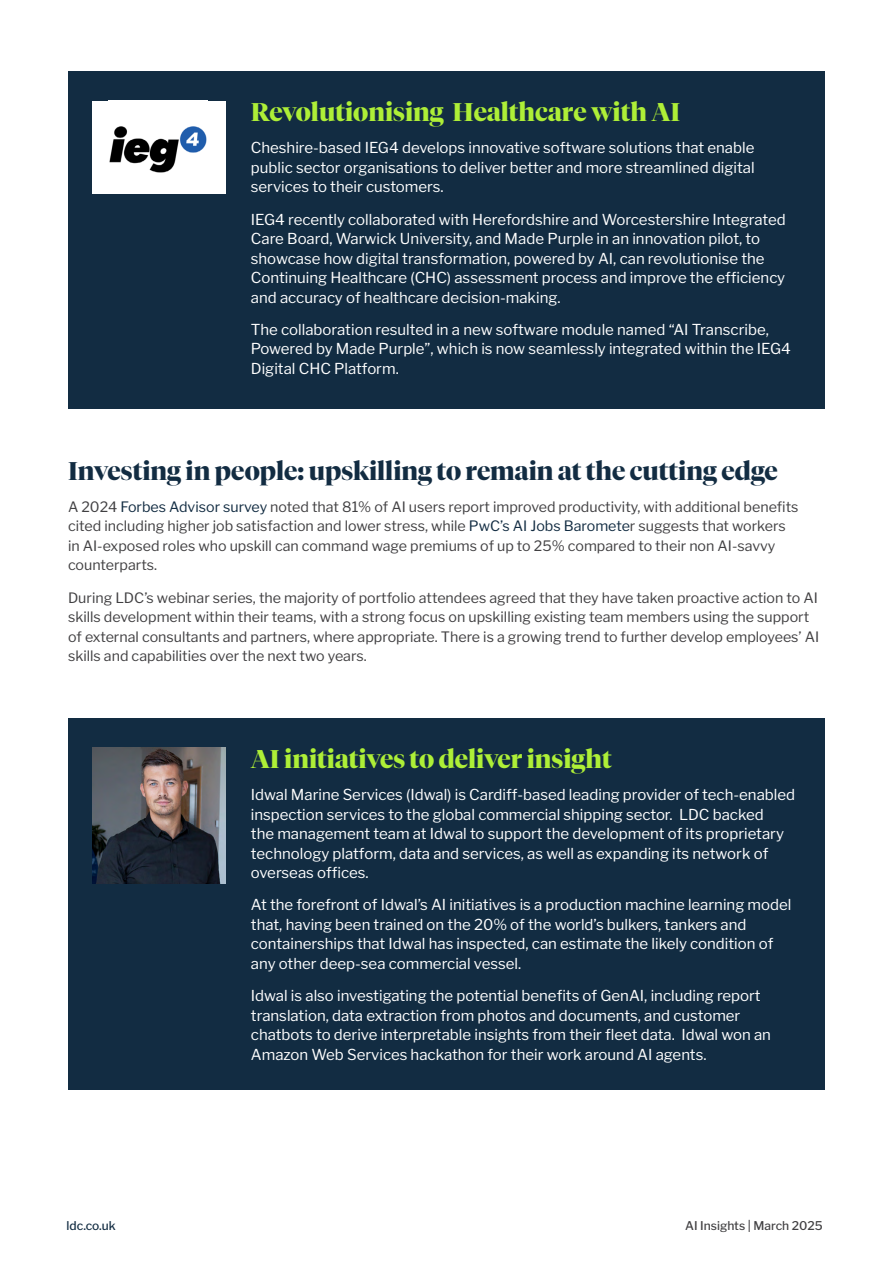
<style>
.page{position:relative;width:893px;height:1263px;background:#fff}
.page>*{position:absolute;margin:0;border:0;box-sizing:border-box;transform-origin:0 0}
.t1{font:700 25.5px "Tiempos Fine";color:#aeef37}
.t2{font:700 25.5px "Tiempos Fine";color:#122c42}
.t3{font:100 15px/19.5px "Libre Franklin";color:#fff}
.t4{font:100 14.25px/19.5px "Libre Franklin";color:#414042}
.t5{font:100 12px "Libre Franklin";color:#414042}
.t6{font:100 12px "Libre Franklin";color:#122c42}
.s1{color:#122c42}
</style>
<div class="page">
<div style="left:68px;top:718px;width:757px;height:371px;background:#122c42"></div>
<div style="left:68px;top:71px;width:757px;height:337px;background:#122c42"></div>
<div style="left:92px;top:101px;width:134px;height:92px;background:#fff"></div>
<img style="left:109px;top:126px;width:98px;height:47px">
<img style="left:92px;top:748px;width:134px;height:135px">
<h1 class="t1" style="left:251px;top:97px;width:431px">Revolutionising Healthcare with AI</h1>
<p class="t3" style="left:251px;top:137px;width:505px;text-align:justify">Cheshire-based IEG4 develops innovative software solutions that enable public sector organisations to deliver better and more streamlined digital services to their customers.</p>
<p class="t3" style="left:251px;top:208px;width:536px">IEG4 recently collaborated with Herefordshire and Worcestershire Integrated Care Board, Warwick University, and Made Purple in an innovation pilot, to showcase how digital transformation, powered by AI, can revolutionise the Continuing Healthcare (CHC) assessment process and improve the efficiency and accuracy of healthcare decision-making.</p>
<p class="t3" style="left:251px;top:318px;width:542px">The collaboration resulted in a new software module named “AI Transcribe,<br>Powered by Made Purple”, which is now seamlessly integrated within the IEG4<br>Digital CHC Platform.</p>
<h1 class="t2" style="left:68px;top:455px;width:711px">Investing in people: upskilling to remain at the cutting edge</h1>
<p class="t4" style="left:68px;top:496px;width:732px">A 2024 <span class="s1">Forbes Advisor survey</span> noted that 81% of AI users report improved productivity, with additional benefits cited including higher job satisfaction and lower stress, while <span class="s1">PwC’s AI Jobs Baromete</span>r suggests that workers in AI-exposed roles who upskill can command wage premiums of up to 25% compared to their non AI-savvy counterparts.</p>
<p class="t4" style="left:68px;top:586px;width:753px">During LDC’s webinar series, the majority of portfolio attendees agreed that they have taken proactive action to AI skills development within their teams, with a strong focus on upskilling existing team members using the support of external consultants and partners, where appropriate. There is a growing trend to further develop employees’ AI skills and capabilities over the next two years.</p>
<h1 class="t1" style="left:251px;top:743px;width:362px">AI initiatives to deliver insight</h1>
<p class="t3" style="left:251px;top:783px;width:546px">Idwal Marine Services (Idwal) is Cardiff-based leading provider of tech-enabled inspection services to the global commercial shipping sector. LDC backed<br>the management team at Idwal to support the development of its proprietary technology platform, data and services, as well as expanding its network of overseas offices.</p>
<p class="t3" style="left:251px;top:894px;width:542px">At the forefront of Idwal’s AI initiatives is a production machine learning model that, having been trained on the 20% of the world’s bulkers, tankers and containerships that Idwal has inspected, can estimate the likely condition of any other deep-sea commercial vessel.</p>
<p class="t3" style="left:251px;top:984px;width:522px">Idwal is also investigating the potential benefits of GenAI, including report translation, data extraction from photos and documents, and customer chatbots to derive interpretable insights from their fleet data. Idwal won an Amazon Web Services hackathon for their work around AI agents.</p>
<p class="t6" style="left:67px;top:1216px;width:51px">ldc.co.uk</p>
<p class="t5" style="left:685px;top:1216px;width:139px">AI Insights | March 2025</p>
</div>
